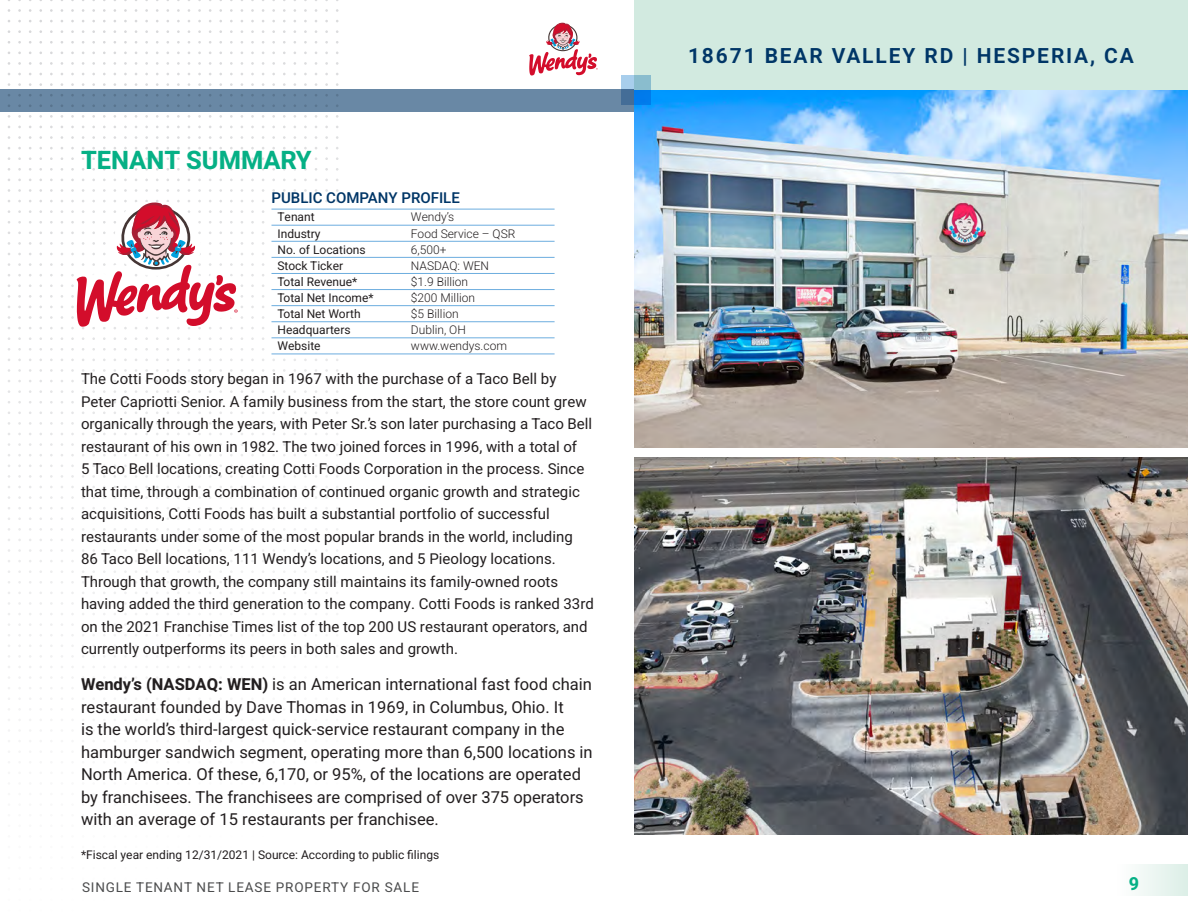
<style>
.page{position:relative;width:1188px;height:918px;background:#fff}
.page>*{position:absolute;margin:0;border:0;box-sizing:border-box;transform-origin:0 0}
.Corporate-Heading-Bo{font:700 25.5px "Heebo";color:#05b085}
.t1{font:600 21px "Heebo";letter-spacing:.09em;color:#003667}
.t2{font:700 18px "Heebo";color:#05b085}
.Corporate_-_Body-Reg{font:16.5px/22.5px "Heebo";color:#231f20}
.Corporate_-_Body-Reg-2{font:15px/22.5px "Heebo";color:#231f20}
.Corporate-Heading-Bo-2{font:500 15px "Heebo";color:#003667}
.t3{font:13.5px "Heebo";letter-spacing:.06em;color:#4b4c4d}
.Corporate_-_Body-Reg-3{font:12px "Heebo";color:#231f20}
.Corporate_-_Body-Reg-4{font:300 12px "Heebo";color:#231f20}
.s1{font-weight:700}
</style>
<div class="page">
<svg style="left:529px;top:23px;width:69px;height:53px"></svg>
<svg style="left:271px;top:224px;width:284px;height:137px"></svg>
<hr style="left:271px;top:209px;width:134px;height:1px;background:#6caddf">
<hr style="left:405px;top:209px;width:150px;height:1px;background:#6caddf">
<hr style="left:271px;top:225px;width:134px;height:1px;background:#6caddf">
<hr style="left:405px;top:225px;width:150px;height:1px;background:#6caddf">
<hr style="left:271px;top:241px;width:134px;height:1px;background:#6caddf">
<hr style="left:405px;top:241px;width:150px;height:1px;background:#6caddf">
<hr style="left:271px;top:257px;width:134px;height:1px;background:#6caddf">
<hr style="left:405px;top:257px;width:150px;height:1px;background:#6caddf">
<hr style="left:271px;top:273px;width:134px;height:1px;background:#6caddf">
<hr style="left:405px;top:273px;width:150px;height:1px;background:#6caddf">
<hr style="left:271px;top:289px;width:134px;height:1px;background:#6caddf">
<hr style="left:405px;top:289px;width:150px;height:1px;background:#6caddf">
<hr style="left:271px;top:305px;width:134px;height:1px;background:#6caddf">
<hr style="left:405px;top:305px;width:150px;height:1px;background:#6caddf">
<hr style="left:271px;top:321px;width:134px;height:1px;background:#6caddf">
<hr style="left:405px;top:321px;width:150px;height:1px;background:#6caddf">
<hr style="left:271px;top:337px;width:134px;height:1px;background:#6caddf">
<hr style="left:405px;top:337px;width:150px;height:1px;background:#6caddf">
<hr style="left:271px;top:354px;width:134px;height:1px;background:#6caddf">
<hr style="left:405px;top:354px;width:150px;height:1px;background:#6caddf">
<img style="left:634px;top:90px;width:554px;height:357px">
<img style="left:634px;top:457px;width:554px;height:377px">
<div style="left:634px;top:0;width:554px;height:90px;background:#d2eae0"></div>
<div style="left:1118px;top:865px;width:70px;height:31px;background:linear-gradient(to right,#fefefe,#dcefe7)"></div>
<div style="left:0;top:90px;width:634px;height:22px;background:#6988a5"></div>
<svg style="left:621px;top:75px;width:29px;height:29px"></svg>
<svg style="left:71px;top:263px;width:165px;height:66px"></svg>
<svg style="left:230px;top:306px;width:8px;height:13px"></svg>
<svg style="left:116px;top:200px;width:80px;height:77px"></svg>
<svg style="left:127px;top:240px;width:11px;height:26px"></svg>
<svg style="left:174px;top:232px;width:12px;height:34px"></svg>
<svg style="left:138px;top:221px;width:36px;height:45px;background:#c297a0"></svg>
<p class="Corporate-Heading-Bo" style="left:81px;top:142px;width:232px">TENANT SUMMARY</p>
<p class="Corporate-Heading-Bo-2" style="left:271px;top:187px;width:190px">PUBLIC COMPANY PROFILE</p>
<p class="Corporate_-_Body-Reg-3" style="left:277px;top:209px;width:39px">Tenant</p>
<p class="Corporate_-_Body-Reg-4" style="left:411px;top:209px;width:45px">Wendy’s</p>
<p class="Corporate_-_Body-Reg-3" style="left:277px;top:225px;width:45px">Industry</p>
<p class="Corporate_-_Body-Reg-4" style="left:411px;top:225px;width:106px">Food Service – QSR</p>
<p class="Corporate_-_Body-Reg-3" style="left:277px;top:241px;width:90px">No. of Locations</p>
<p class="Corporate_-_Body-Reg-4" style="left:411px;top:241px;width:37px">6,500+</p>
<p class="Corporate_-_Body-Reg-3" style="left:277px;top:257px;width:67px">Stock Ticker</p>
<p class="Corporate_-_Body-Reg-4" style="left:411px;top:257px;width:80px">NASDAQ: WEN</p>
<p class="Corporate_-_Body-Reg-3" style="left:277px;top:273px;width:81px">Total Revenue*</p>
<p class="Corporate_-_Body-Reg-4" style="left:411px;top:273px;width:59px">$1.9 Billion</p>
<p class="Corporate_-_Body-Reg-3" style="left:277px;top:289px;width:98px">Total Net Income*</p>
<p class="Corporate_-_Body-Reg-4" style="left:411px;top:289px;width:66px">$200 Million</p>
<p class="Corporate_-_Body-Reg-3" style="left:277px;top:305px;width:85px">Total Net Worth</p>
<p class="Corporate_-_Body-Reg-4" style="left:411px;top:305px;width:49px">$5 Billion</p>
<p class="Corporate_-_Body-Reg-3" style="left:277px;top:321px;width:75px">Headquarters</p>
<p class="Corporate_-_Body-Reg-4" style="left:411px;top:321px;width:56px">Dublin, OH</p>
<p class="Corporate_-_Body-Reg-3" style="left:277px;top:338px;width:45px">Website</p>
<p class="Corporate_-_Body-Reg-4" style="left:411px;top:338px;width:98px">www.wendys.com</p>
<p class="Corporate_-_Body-Reg-2" style="left:81px;top:368px;width:514px">The Cotti Foods story began in 1967 with the purchase of a Taco Bell by Peter Capriotti Senior. A family business from the start, the store count grew organically through the years, with Peter Sr.’s son later purchasing a Taco Bell restaurant of his own in 1982. The two joined forces in 1996, with a total of<br>5 Taco Bell locations, creating Cotti Foods Corporation in the process. Since that time, through a combination of continued organic growth and strategic acquisitions, Cotti Foods has built a substantial portfolio of successful restaurants under some of the most popular brands in the world, including<br>86 Taco Bell locations, 111 Wendy’s locations, and 5 Pieology locations.<br>Through that growth, the company still maintains its family-owned roots having added the third generation to the company. Cotti Foods is ranked 33rd on the 2021 Franchise Times list of the top 200 US restaurant operators, and currently outperforms its peers in both sales and growth.</p>
<p class="Corporate_-_Body-Reg" style="left:81px;top:673px;width:513px"><span class="s1">Wendy’s (NASDAQ: WEN)</span> is an American international fast food chain restaurant founded by Dave Thomas in 1969, in Columbus, Ohio. It<br>is the world’s third-largest quick-service restaurant company in the hamburger sandwich segment, operating more than 6,500 locations in North America. Of these, 6,170, or 95%, of the locations are operated by franchisees. The franchisees are comprised of over 375 operators with an average of 15 restaurants per franchisee.</p>
<p class="Corporate_-_Body-Reg-3" style="left:81px;top:846px;width:360px">*Fiscal year ending 12/31/2021 | Source: According to public filings</p>
<h2 class="t1" style="left:688px;top:40px;width:447px">18671 BEAR VALLEY RD | HESPERIA, CA</h2>
<p class="t3" style="left:82px;top:877px;width:338px">SINGLE TENANT NET LEASE PROPERTY FOR SALE</p>
<p class="t2" style="left:1129px;top:871px;width:12px">9</p>
</div>
